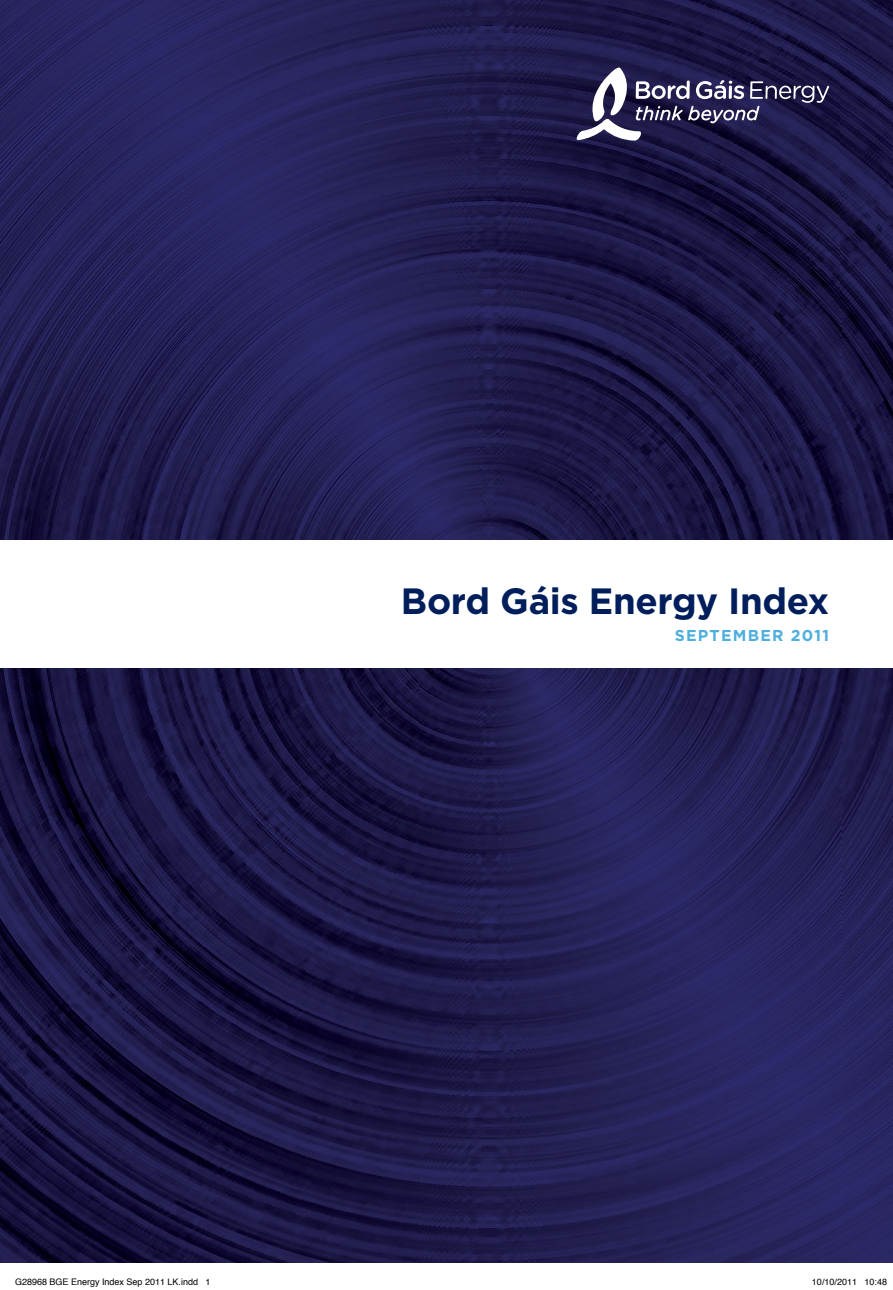
<style>
.page{position:relative;width:893px;height:1290px;background:#fff}
.page>*{position:absolute;margin:0;border:0;box-sizing:border-box;transform-origin:0 0}
.t1{font:700 36.6px "Gotham";letter-spacing:-.01em;color:#001e5b}
.t2{font:700 15.75px "Gotham";letter-spacing:.08em;color:#4dafde}
.t3{font:9px "Helvetica";color:#000}
</style>
<div class="page">
<img style="left:0;top:0;width:893px;height:1263px">
<div style="left:0;top:540px;width:893px;height:128px;background:#fff"></div>
<svg style="left:577px;top:68px;width:252px;height:73px;background:#454268"></svg>
<h1 class="t1" style="left:401px;top:579px;width:430px">Bord Gáis Energy Index</h1>
<h2 class="t2" style="left:675px;top:626px;width:156px">SEPTEMBER 2011</h2>
<p class="t3" style="left:15px;top:1275px;width:197px">G28968 BGE Energy Index Sep 2011 LK.indd 1</p>
<p class="t3" style="left:812px;top:1275px;width:77px">10/10/2011 10:48</p>
</div>
